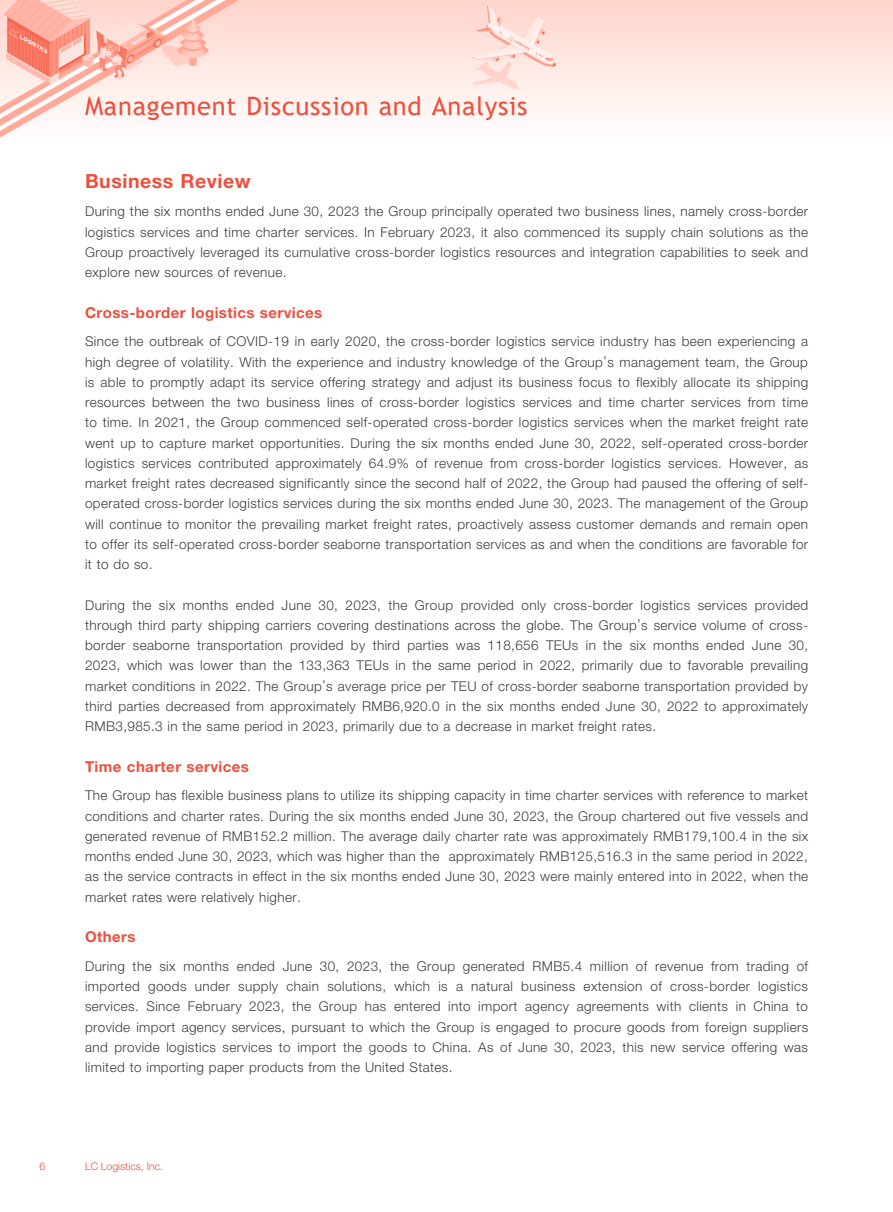
<style>
.page{position:relative;width:893px;height:1212px;background:#fff}
.page>*{position:absolute;margin:0;border:0;box-sizing:border-box;transform-origin:0 0}
.t1{font:25.5px "Trebuchet MS";letter-spacing:.03em;color:#ee4f3d}
.t2{font:700 19.5px "Helvetica Neue LT Std";letter-spacing:.03em;color:#ee4f3d}
.t3{font:700 15px "Helvetica Neue LT Std";letter-spacing:.03em;color:#ee4f3d}
.t4{font:300 13.5px/20.2px "Helvetica Neue LT Std";letter-spacing:.03em;color:#3e3e3f;text-align:justify}
.t5{font:300 10.5px "Helvetica Neue LT Std";color:#ee4f3d}
</style>
<div class="page">
<img style="left:0;top:0;width:893px;height:138px">
<h1 class="t1" style="left:85px;top:90px;width:444px">Management Discussion and Analysis</h1>
<h2 class="t2" style="left:85px;top:168px;width:167px">Business Review</h2>
<p class="t4" style="left:85px;top:201px;width:725px">During the six months ended June 30, 2023 the Group principally operated two business lines, namely cross-border logistics services and time charter services. In February 2023, it also commenced its supply chain solutions as the Group proactively leveraged its cumulative cross-border logistics resources and integration capabilities to seek and explore new sources of revenue.</p>
<p class="t3" style="left:85px;top:303px;width:239px">Cross-border logistics services</p>
<p class="t4" style="left:85px;top:331px;width:725px">Since the outbreak of COVID-19 in early 2020, the cross-border logistics service industry has been experiencing a high degree of volatility. With the experience and industry knowledge of the Group’s management team, the Group is able to promptly adapt its service offering strategy and adjust its business focus to flexibly allocate its shipping resources between the two business lines of cross-border logistics services and time charter services from time to time. In 2021, the Group commenced self-operated cross-border logistics services when the market freight rate went up to capture market opportunities. During the six months ended June 30, 2022, self-operated cross-border logistics services contributed approximately 64.9% of revenue from cross-border logistics services. However, as market freight rates decreased significantly since the second half of 2022, the Group had paused the offering of self&shy;operated cross-border logistics services during the six months ended June 30, 2023. The management of the Group will continue to monitor the prevailing market freight rates, proactively assess customer demands and remain open to offer its self-operated cross-border seaborne transportation services as and when the conditions are favorable for it to do so.</p>
<p class="t4" style="left:85px;top:594px;width:725px">During the six months ended June 30, 2023, the Group provided only cross-border logistics services provided through third party shipping carriers covering destinations across the globe. The Group’s service volume of cross&shy;border seaborne transportation provided by third parties was 118,656 TEUs in the six months ended June 30, 2023, which was lower than the 133,363 TEUs in the same period in 2022, primarily due to favorable prevailing market conditions in 2022. The Group’s average price per TEU of cross-border seaborne transportation provided by third parties decreased from approximately RMB6,920.0 in the six months ended June 30, 2022 to approximately RMB3,985.3 in the same period in 2023, primarily due to a decrease in market freight rates.</p>
<p class="t3" style="left:85px;top:757px;width:165px">Time charter services</p>
<p class="t4" style="left:85px;top:785px;width:725px">The Group has flexible business plans to utilize its shipping capacity in time charter services with reference to market conditions and charter rates. During the six months ended June 30, 2023, the Group chartered out five vessels and generated revenue of RMB152.2 million. The average daily charter rate was approximately RMB179,100.4 in the six months ended June 30, 2023, which was higher than the approximately RMB125,516.3 in the same period in 2022, as the service contracts in effect in the six months ended June 30, 2023 were mainly entered into in 2022, when the market rates were relatively higher.</p>
<p class="t3" style="left:85px;top:927px;width:52px">Others</p>
<p class="t4" style="left:85px;top:956px;width:725px">During the six months ended June 30, 2023, the Group generated RMB5.4 million of revenue from trading of imported goods under supply chain solutions, which is a natural business extension of cross-border logistics services. Since February 2023, the Group has entered into import agency agreements with clients in China to provide import agency services, pursuant to which the Group is engaged to procure goods from foreign suppliers and provide logistics services to import the goods to China. As of June 30, 2023, this new service offering was limited to importing paper products from the United States.</p>
<p class="t5" style="left:40px;top:1159px;width:7px">6</p>
<p class="t5" style="left:85px;top:1159px;width:79px">LC Logistics, Inc.</p>
</div>
